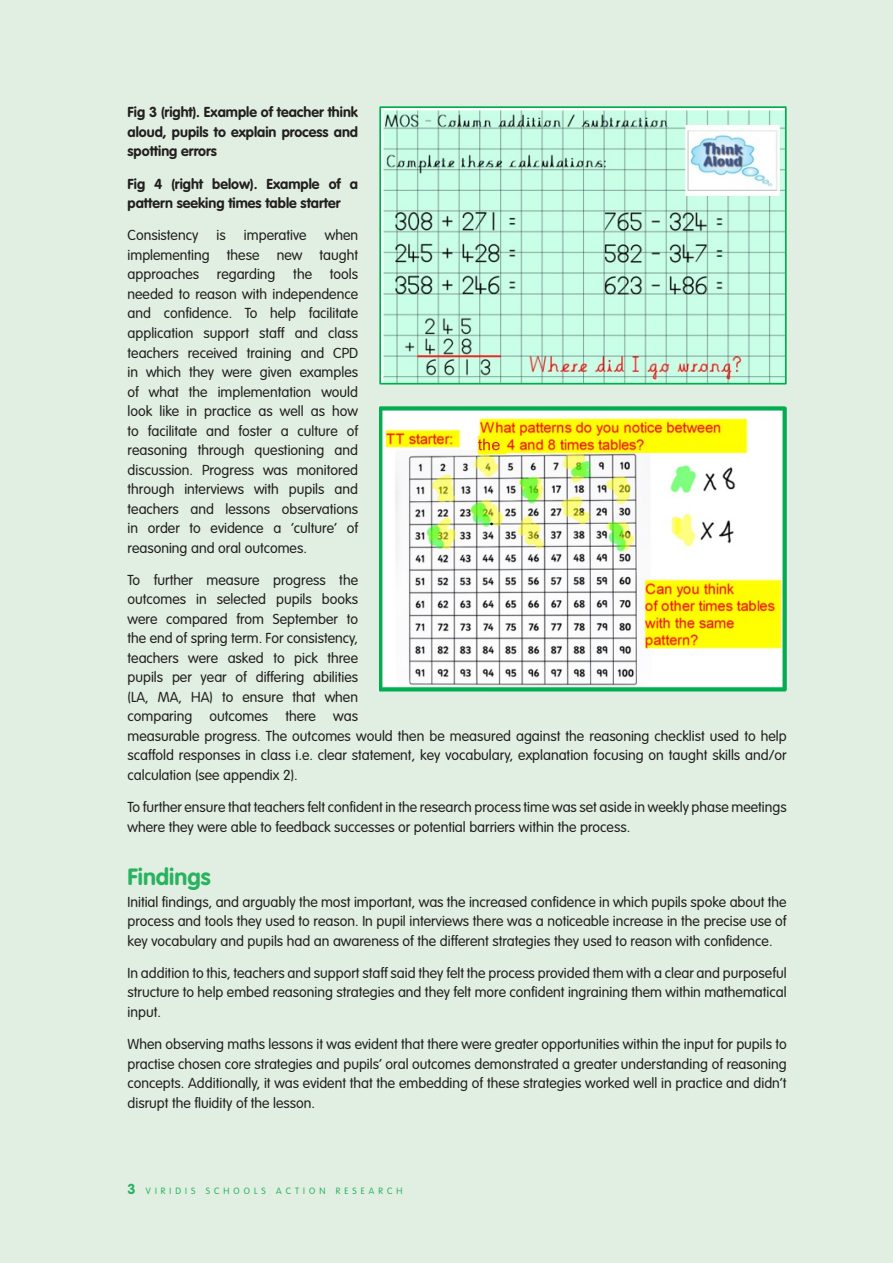
<style>
.page{position:relative;width:893px;height:1263px;background:#e0efe1}
.page>*{position:absolute;margin:0;border:0;box-sizing:border-box;transform-origin:0 0}
.Subheadings{font:700 23.25px "VAG Rounded";color:#29b25f}
.Body{font:300 14.25px/19.5px "VAG Rounded";color:#231f20;text-align:justify}
.Body-2{font:700 14.25px/19.5px "VAG Rounded";color:#231f20;text-align:justify}
.t1{font:300 9px "VAG Rounded";letter-spacing:.45em;color:#29b25f}
.s1{font-weight:700;font-size:14.25px}
</style>
<div class="page">
<img style="left:382px;top:109px;width:402px;height:272px">
<div style="left:379px;top:106px;width:408px;height:278px;border:2px solid #00b050"></div>
<img style="left:379px;top:406px;width:408px;height:285px">
<p class="Body-2" style="left:128px;top:103px;width:232px">Fig 3 (right). Example of teacher think aloud, pupils to explain process and spotting errors</p>
<p class="Body-2" style="left:128px;top:174px;width:232px">Fig 4 (right below). Example of a pattern seeking times table starter</p>
<p class="Body" style="left:128px;top:226px;width:72px">Consistency</p>
<p class="Body" style="left:217px;top:226px;width:11px">is</p>
<p class="Body" style="left:244px;top:226px;width:64px">imperative</p>
<p class="Body" style="left:128px;top:226px;width:232px;text-indent:197px">when implementing these new taught approaches regarding the tools needed to reason with independence and confidence. To help facilitate application support staff and class teachers received training and CPD in which they were given examples of what the implementation would look like in practice as well as how to facilitate and foster a culture of reasoning through questioning and discussion. Progress was monitored through interviews with pupils and teachers and lessons observations in order to evidence a ‘culture’ of reasoning and oral outcomes.</p>
<p class="Body" style="left:128px;top:570px;width:661px;text-align:left">To further measure progress the<br>outcomes in selected pupils books<br>were compared from September to<br>the end of spring term. For consistency,<br>teachers were asked to pick three<br>pupils per year of differing abilities<br>(LA, MA, HA) to ensure that when<br>comparing outcomes there was<br>measurable progress. The outcomes would then be measured against the reasoning checklist used to help scaffold responses in class i.e. clear statement, key vocabulary, explanation focusing on taught skills and/or calculation (see appendix 2).</p>
<p class="Body" style="left:128px;top:797px;width:661px">To further ensure that teachers felt confident in the research process time was set aside in weekly phase meetings where they were able to feedback successes or potential barriers within the process.</p>
<p class="Subheadings" style="left:128px;top:863px;width:85px">Findings</p>
<p class="Body" style="left:128px;top:892px;width:661px">Initial findings, and arguably the most important, was the increased confidence in which pupils spoke about the process and tools they used to reason. In pupil interviews there was a noticeable increase in the precise use of key vocabulary and pupils had an awareness of the different strategies they used to reason with confidence.</p>
<p class="Body" style="left:128px;top:963px;width:661px">In addition to this, teachers and support staff said they felt the process provided them with a clear and purposeful structure to help embed reasoning strategies and they felt more confident ingraining them within mathematical input.</p>
<p class="Body" style="left:128px;top:1034px;width:661px">When observing maths lessons it was evident that there were greater opportunities within the input for pupils to practise chosen core strategies and pupils’ oral outcomes demonstrated a greater understanding of reasoning concepts. Additionally, it was evident that the embedding of these strategies worked well in practice and didn’t disrupt the fluidity of the lesson.</p>
<p class="t1" style="left:128px;top:1186px;width:277px"><span class="s1">3</span> VIRIDIS SCHOOLS ACTION RESEARCH</p>
</div>
